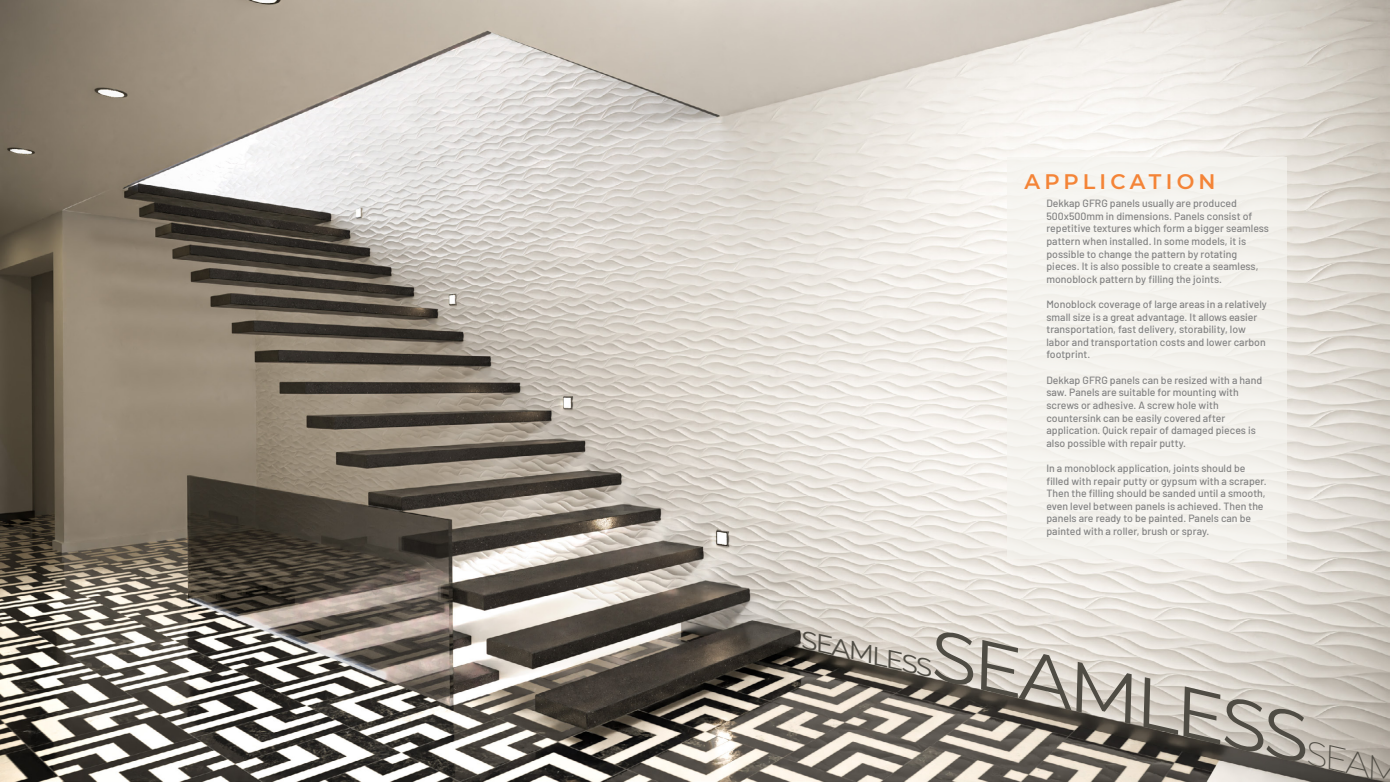
<style>
.page{position:relative;width:1390px;height:782px;background:#fff}
.page>*{position:absolute;margin:0;border:0;box-sizing:border-box;transform-origin:0 0}
.t1{font:italic 69.48px "Montserrat";color:#4f4c44;scale:1.09 1}
.t2{font:italic 25.03px "Montserrat";color:#4f4c44;scale:1.09 1}
.t3{font:600 21px "Montserrat";letter-spacing:.2em;color:#f48437}
.t4{font:500 10.5px/12.6px "Barlow";color:#838383}
.s1{font-weight:200;font-size:32.73px}
</style>
<div class="page">
<img style="left:1px;top:0;width:1387px;height:781px">
<div style="left:1007px;top:157px;width:279px;height:402px;background:#f5f4ef"></div>
<h3 class="t3" style="left:1024px;top:167px;width:193px">APPLICATION</h3>
<p class="t4" style="left:1046px;top:196px;width:224px">Dekkap GFRG panels usually are produced 500x500mm in dimensions. Panels consist of repetitive textures which form a bigger seamless pattern when installed. In some models, it is possible to change the pattern by rotating pieces. It is also possible to create a seamless, monoblock pattern by filling the joints.</p>
<p class="t4" style="left:1046px;top:297px;width:222px">Monoblock coverage of large areas in a relatively small size is a great advantage. It allows easier transportation, fast delivery, storability, low labor and transportation costs and lower carbon footprint.</p>
<p class="t4" style="left:1046px;top:372px;width:217px">Dekkap GFRG panels can be resized with a hand saw. Panels are suitable for mounting with screws or adhesive. A screw hole with countersink can be easily covered after application. Quick repair of damaged pieces is also possible with repair putty.</p>
<p class="t4" style="left:1046px;top:461px;width:222px">In a monoblock application, joints should be filled with repair putty or gypsum with a scraper.<br>Then the filling should be sanded until a smooth, even level between panels is achieved. Then the panels are ready to be painted. Panels can be painted with a roller, brush or spray.</p>
<h1 class="t1" style="left:946px;top:607px;width:443px;rotate:13deg">SEAMLESS<span class="s1">SEAM</span></h1>
<h2 class="t2" style="left:806px;top:622px;width:125px;rotate:13deg">SEAMLESS</h2>
</div>
